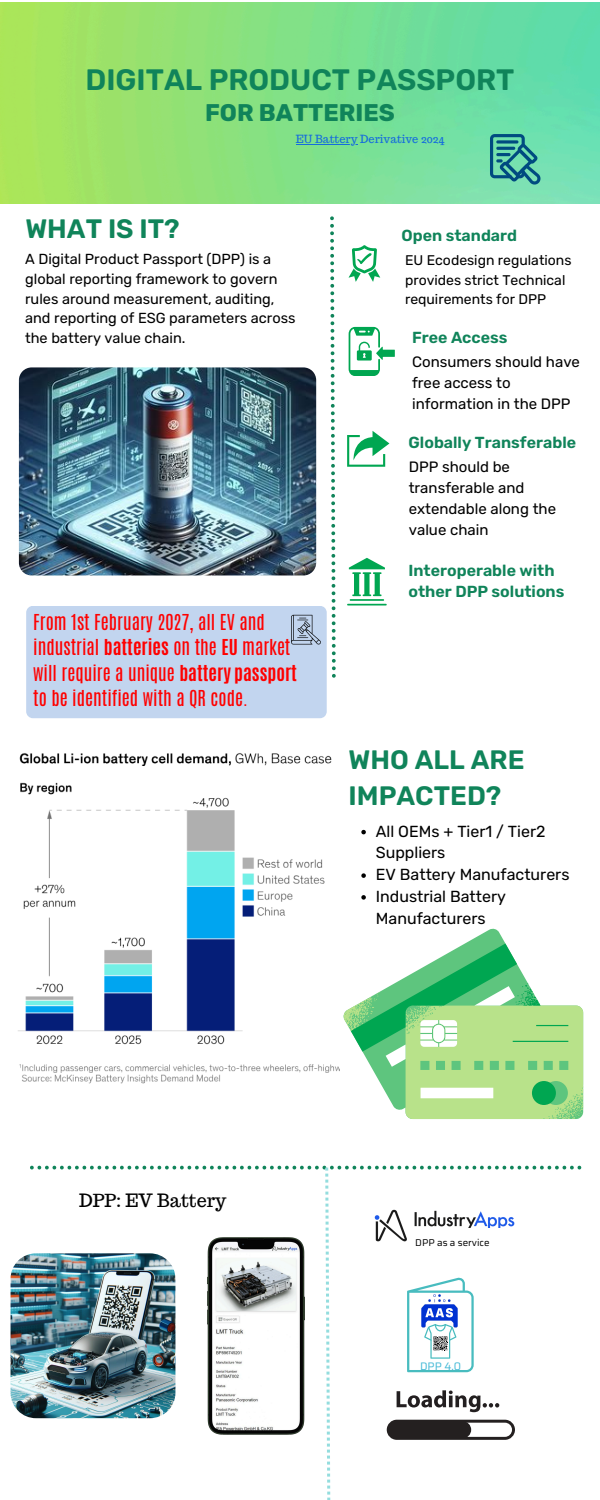
<style>
.page{position:relative;width:600px;height:1500px;background:#fff}
.page>*{position:absolute;margin:0;border:0;box-sizing:border-box;transform-origin:0 0}
.t1{font:600 29.5px "Rubik";color:#10845a}
.t2{font:600 26.7px/36.8px "Rubik";color:#10845a}
.t3{font:700 24px "Rubik";color:#10845a}
.t4{font:18.3px/25.5px "Antonio";color:#f00}
.t5{font:18px "Trocchi";color:#000}
.t6{font:16px/21.8px "Rubik";color:#000}
.t7{font:600 16px/21.8px "Rubik";color:#10845a}
.t8{font:15px/21px "Rubik";color:#000}
.t9{font:14.5px/19.7px "Rubik";color:#000}
.t10{font:14px/19.5px "Rubik";color:#000}
.t11{font:11px "Trocchi";color:#156cdd}
.t12{font:10.9px "Saira";color:#41b8d5}
.t13{font:9.8px "Saira";color:#000}
.s1{font-weight:700}
</style>
<div class="page">
<img style="left:0;top:2px;width:600px;height:201px">
<svg style="left:347px;top:558px;width:40px;height:48px"></svg>
<svg style="left:464px;top:929px;width:42px;height:15px"></svg>
<svg style="left:344px;top:944px;width:239px;height:175px"></svg>
<img style="left:11px;top:1253px;width:164px;height:165px;border-radius:25px">
<svg style="left:30px;top:1166px;width:551px;height:334px"></svg>
<img style="left:363px;top:1193px;width:164px;height:65px">
<div style="left:412px;top:1228px;width:160px;height:32px;background:#fff"></div>
<svg style="left:349px;top:327px;width:46px;height:49px"></svg>
<svg style="left:347px;top:431px;width:42px;height:36px"></svg>
<svg style="left:349px;top:245px;width:31px;height:37px"></svg>
<svg style="left:26px;top:216px;width:310px;height:502px"></svg>
<img style="left:207px;top:1236px;width:99px;height:199px">
<svg style="left:490px;top:134px;width:50px;height:50px;background:#44a29b"></svg>
<img style="left:19px;top:367px;width:297px;height:208px">
<img style="left:18px;top:753px;width:321px;height:331px">
<svg style="left:361px;top:830px;width:5px;height:4px"></svg>
<svg style="left:361px;top:873px;width:5px;height:5px"></svg>
<svg style="left:361px;top:895px;width:5px;height:5px"></svg>
<hr style="left:296px;top:144px;width:62px;height:1px;background:#156cdd">
<p class="t1" style="left:86px;top:62px;width:430px">DIGITAL PRODUCT PASSPORT</p>
<p class="t3" style="left:205px;top:99px;width:191px">FOR BATTERIES</p>
<h5 class="t2" style="left:25px;top:210px;width:156px">WHAT IS IT?</h5>
<h1 class="t11" style="left:296px;top:132px;width:150px">EU Battery Derivative 2024</h1>
<h3 class="t7" style="left:402px;top:224px;width:117px">Open standard</h3>
<h4 class="t9" style="left:25px;top:249px;width:272px">A Digital Product Passport (DPP) is a global reporting framework to govern rules around measurement, auditing, and reporting of ESG parameters across the battery value chain.</h4>
<h6 class="t4" style="left:33px;top:609px;width:265px">From 1st February 2027, all EV and industrial <span class="s1">batteries</span> on the <span class="s1">EU</span> market will require a unique <span class="s1">battery passport </span>to be identified with a QR code.</h6>
<h5 class="t10" style="left:405px;top:250px;width:168px">EU Ecodesign regulations provides strict Technical requirements for DPP</h5>
<p class="t7" style="left:412px;top:327px;width:97px">Free Access</p>
<h4 class="t8" style="left:412px;top:352px;width:169px">Consumers should have free access to information in the DPP</h4>
<p class="t7" style="left:409px;top:432px;width:169px">Globally Transferable</p>
<p class="t8" style="left:409px;top:457px;width:149px">DPP should be transferable and extendable along the value chain</p>
<p class="t7" style="left:409px;top:559px;width:157px">Interoperable with other DPP solutions</p>
<p class="t2" style="left:349px;top:741px;width:177px">WHO ALL ARE<br>IMPACTED?</p>
<h4 class="t6" style="left:376px;top:820px;width:171px">All OEMs + Tier1 / Tier2<br>Suppliers</h4>
<h5 class="t6" style="left:376px;top:864px;width:195px">EV Battery Manufacturers</h5>
<h4 class="t6" style="left:376px;top:885px;width:132px">Industrial Battery<br>Manufacturers</h4>
<p class="t5" style="left:79px;top:1188px;width:149px">DPP: EV Battery</p>
<p class="t13" style="left:415px;top:1235px;width:76px">DPP as a service</p>
<p class="t12" style="left:420px;top:1357px;width:43px">DPP 4.0</p>
</div>
